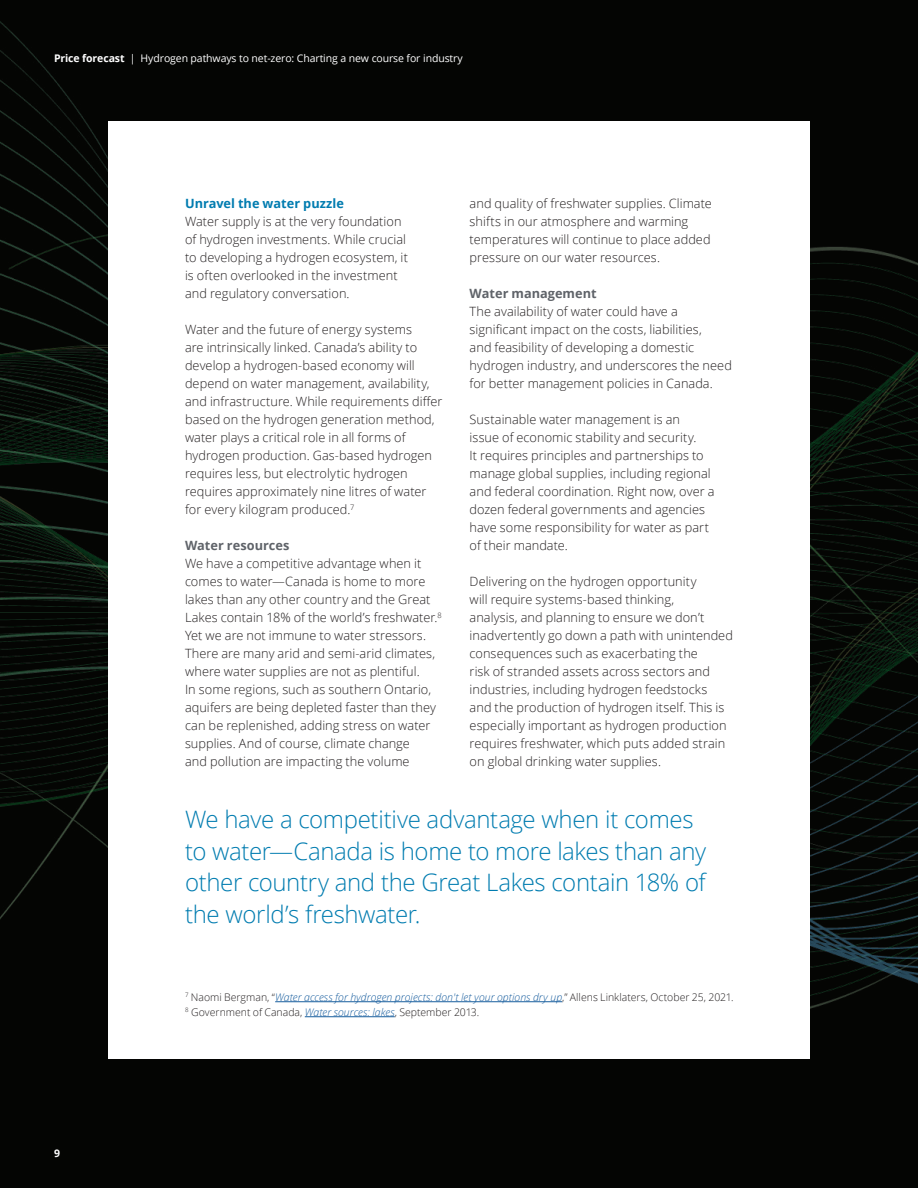
<style>
.page{position:relative;width:918px;height:1188px;background:#fff}
.page>*{position:absolute;margin:0;border:0;box-sizing:border-box;transform-origin:0 0}
.Quote_pullout_medium{font:300 24px/31.5px "Open Sans";letter-spacing:-.015em;color:#007cb0}
.t1{font:300 12.75px/18px "Open Sans";letter-spacing:.005em;color:#231f20}
.Subhead_C__8_5pt_12p{font:700 12.75px "Open Sans";color:#5f6369}
.Subhead_A__8_5_12pt{font:700 12.75px "Open Sans";letter-spacing:.005em;color:#007cb0}
.Number_list_level_1{font:italic 300 10.5px "Open Sans";letter-spacing:.005em;color:#175d9e}
.Brochure_title___Rig{font:10.5px "Open Sans";letter-spacing:-.01em;color:#fff}
.Number_list_level_1-2{font:300 10.5px "Open Sans";color:#231f20}
.Brochure_title___Lef{font:700 10.5px "Open Sans";color:#fff}
.s1{font-weight:700}
.s2{font-style:normal;color:#231f20}
.s3{font-style:italic;color:#175d9e}
</style>
<div class="page">
<img style="left:0;top:0;width:918px;height:1188px">
<div style="left:108px;top:121px;width:702px;height:937px;background:#fff"></div>
<hr style="left:275px;top:1001px;width:287px;height:1px;background:#175d9e">
<hr style="left:305px;top:1016px;width:90px;height:1px;background:#175d9e">
<p class="Brochure_title___Rig" style="left:54px;top:51px;width:410px"><span class="s1">Price forecast</span> | Hydrogen pathways to net-zero: Charting a new course for industry</p>
<p class="Subhead_A__8_5_12pt" style="left:185px;top:194px;width:161px">Unravel the water puzzle</p>
<p class="t1" style="left:185px;top:212px;width:224px">Water supply is at the very foundation of hydrogen investments. While crucial to developing a hydrogen ecosystem, it is often overlooked in the investment and regulatory conversation.</p>
<p class="t1" style="left:185px;top:320px;width:259px">Water and the future of energy systems<br>are intrinsically linked. Canada’s ability to develop a hydrogen-based economy will depend on water management, availability, and infrastructure. While requirements differ based on the hydrogen generation method, water plays a critical role in all forms of hydrogen production. Gas-based hydrogen requires less, but electrolytic hydrogen requires approximately nine litres of water</p>
<p class="t1" style="left:185px;top:500px;width:171px">for every kilogram produced.<sup>7</sup></p>
<p class="Subhead_C__8_5pt_12p" style="left:185px;top:536px;width:106px">Water resources</p>
<p class="t1" style="left:185px;top:554px;width:258px">We have a competitive advantage when it comes to water—Canada is home to more lakes than any other country and the Great Lakes contain 18% of the world’s freshwater.<sup>8<br></sup>Yet we are not immune to water stressors.<br>There are many arid and semi-arid climates, where water supplies are not as plentiful.<br>In some regions, such as southern Ontario, aquifers are being depleted faster than they can be replenished, adding stress on water supplies. And of course, climate change<br>and pollution are impacting the volume</p>
<p class="t1" style="left:470px;top:194px;width:244px">and quality of freshwater supplies. Climate shifts in our atmosphere and warming temperatures will continue to place added pressure on our water resources.</p>
<p class="Subhead_C__8_5pt_12p" style="left:470px;top:284px;width:129px">Water management</p>
<p class="t1" style="left:470px;top:302px;width:234px">The availability of water could have a significant impact on the costs, liabilities,</p>
<p class="t1" style="left:470px;top:338px;width:264px">and feasibility of developing a domestic hydrogen industry, and underscores the need for better management policies in Canada.</p>
<p class="t1" style="left:470px;top:410px;width:246px">Sustainable water management is an<br>issue of economic stability and security.<br>It requires principles and partnerships to manage global supplies, including regional and federal coordination. Right now, over a dozen federal governments and agencies have some responsibility for water as part</p>
<p class="t1" style="left:470px;top:536px;width:100px">of their mandate.</p>
<p class="t1" style="left:470px;top:572px;width:228px">Delivering on the hydrogen opportunity</p>
<p class="t1" style="left:470px;top:590px;width:206px">will require systems-based thinking,</p>
<p class="t1" style="left:470px;top:608px;width:265px">analysis, and planning to ensure we don’t inadvertently go down a path with unintended consequences such as exacerbating the<br>risk of stranded assets across sectors and industries, including hydrogen feedstocks<br>and the production of hydrogen itself. This is especially important as hydrogen production requires freshwater, which puts added strain on global drinking water supplies.</p>
<p class="Quote_pullout_medium" style="left:185px;top:803px;width:523px">We have a competitive advantage when it comes to water—Canada is home to more lakes than any other country and the Great Lakes contain 18% of the world’s freshwater.</p>
<p class="Brochure_title___Lef" style="left:54px;top:1146px;width:7px">9</p>
<p class="Number_list_level_1" style="left:185px;top:990px;width:550px"><sup>7</sup> <span class="s2">Naomi Bergman, “</span>Water access for hydrogen projects: don't let your options dry up<span class="s2">,” Allens Linklaters, October 25, 2021.</span></p>
<p class="Number_list_level_1-2" style="left:185px;top:1005px;width:296px"><sup>8</sup> Government of Canada, <span class="s3">Water sources: lakes</span>, September 2013.</p>
</div>
